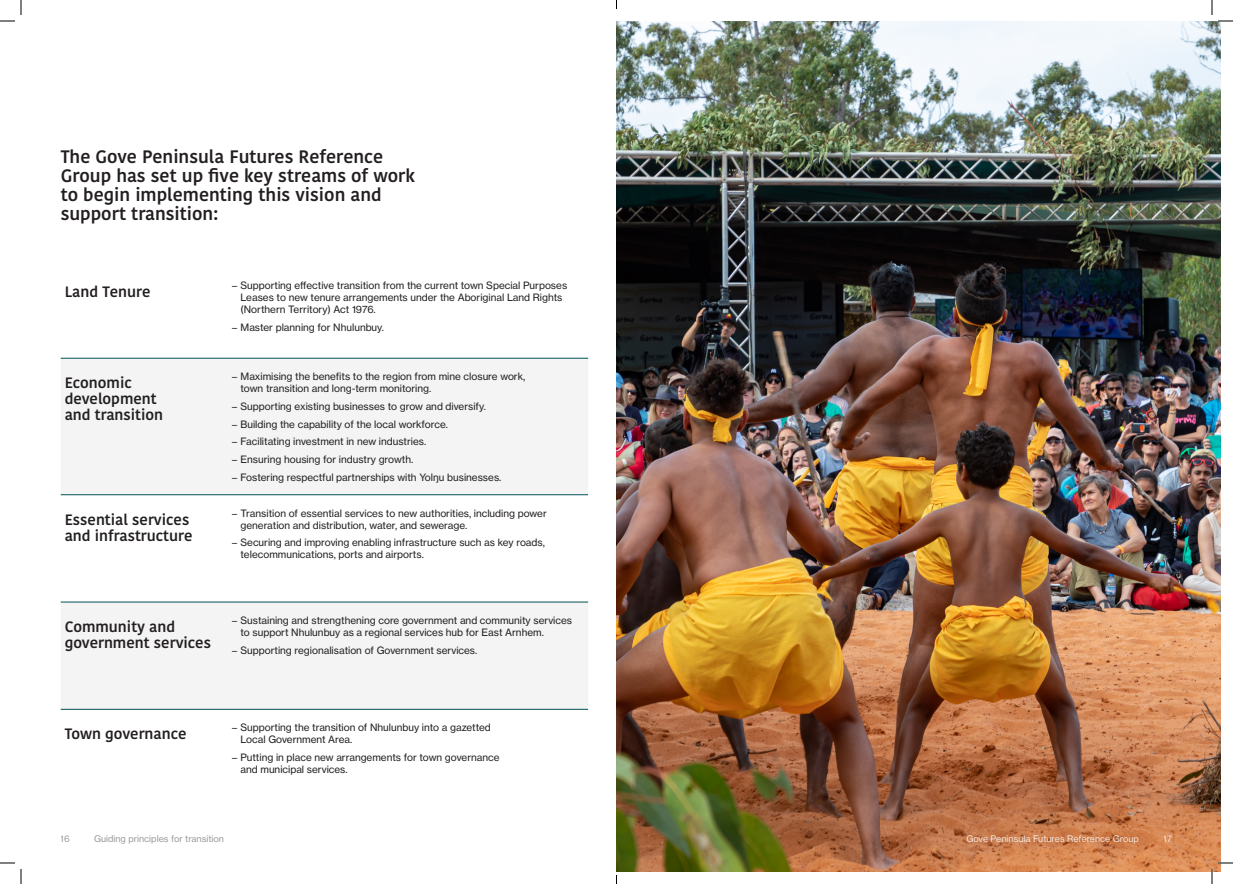
<style>
.page{position:relative;width:1233px;height:884px;background:#fff}
.page>*{position:absolute;margin:0;border:0;box-sizing:border-box;transform-origin:0 0}
.Header_Page___Koh_18{font:600 18px/19px "Kohinoor Devanagari";color:#231f20}
.Second_Header___Koh{font:600 15px/16px "Kohinoor Devanagari";color:#231f20}
.t1{font:10px/12px "N Haas Grotesk TX Pro 55 Rg";color:#231f20}
.t2{font:9px "N Haas Grotesk TX Pro 55 Rg";color:#fff}
.t3{font:9px "N Haas Grotesk TX Pro 55 Rg";color:#808285}
</style>
<div class="page">
<img style="left:616px;top:21px;width:604px;height:850px">
<svg style="left:61px;top:359px;width:527px;height:350px;fill:#f3f4f3"></svg>
<hr style="left:61px;top:358px;width:167px;height:1px;background:#005256">
<hr style="left:228px;top:358px;width:360px;height:1px;background:#005256">
<hr style="left:61px;top:494px;width:167px;height:1px;background:#005256">
<hr style="left:228px;top:494px;width:360px;height:1px;background:#005256">
<hr style="left:61px;top:601px;width:167px;height:1px;background:#005256">
<hr style="left:228px;top:601px;width:360px;height:1px;background:#005256">
<hr style="left:61px;top:709px;width:167px;height:1px;background:#005256">
<hr style="left:228px;top:709px;width:360px;height:1px;background:#005256">
<svg style="left:1218px;top:20px;width:15px;height:2px"></svg>
<svg style="left:1218px;top:862px;width:15px;height:2px"></svg>
<svg style="left:0;top:0;width:22px;height:22px"></svg>
<svg style="left:0;top:862px;width:22px;height:22px"></svg>
<svg style="left:1211px;top:0;width:1px;height:15px"></svg>
<svg style="left:1211px;top:869px;width:1px;height:15px"></svg>
<p class="Header_Page___Koh_18" style="left:61px;top:147px;width:356px">The Gove Peninsula Futures Reference Group has set up five key streams of work to begin implementing this vision and support transition:</p>
<p class="Second_Header___Koh" style="left:65px;top:284px;width:87px">Land Tenure</p>
<p class="t1" style="left:240px;top:279px;width:328px;text-indent:-9px">– Supporting effective transition from the current town Special Purposes<br>Leases to new tenure arrangements under the Aboriginal Land Rights (Northern Territory) Act 1976.</p>
<p class="t1" style="left:232px;top:321px;width:153px">– Master planning for Nhulunbuy.</p>
<p class="Second_Header___Koh" style="left:65px;top:375px;width:100px">Economic development and transition</p>
<p class="t1" style="left:240px;top:371px;width:286px;text-indent:-9px">– Maximising the benefits to the region from mine closure work, town transition and long-term monitoring.</p>
<p class="t1" style="left:232px;top:400px;width:255px">– Supporting existing businesses to grow and diversify.</p>
<p class="t1" style="left:232px;top:418px;width:217px">– Building the capability of the local workforce.</p>
<p class="t1" style="left:232px;top:436px;width:196px">– Facilitating investment in new industries.</p>
<p class="t1" style="left:232px;top:453px;width:183px">– Ensuring housing for industry growth.</p>
<p class="t1" style="left:232px;top:471px;width:271px">– Fostering respectful partnerships with Yolŋu businesses.</p>
<p class="Second_Header___Koh" style="left:65px;top:511px;width:129px">Essential services and infrastructure</p>
<p class="t1" style="left:240px;top:507px;width:308px;text-indent:-9px">– Transition of essential services to new authorities, including power generation and distribution, water, and sewerage.</p>
<p class="t1" style="left:240px;top:537px;width:306px;text-indent:-9px">– Securing and improving enabling infrastructure such as key roads, telecommunications, ports and airports.</p>
<p class="Second_Header___Koh" style="left:65px;top:619px;width:148px">Community and government services</p>
<p class="t1" style="left:240px;top:614px;width:333px;text-indent:-9px">– Sustaining and strengthening core government and community services to support Nhulunbuy as a regional services hub for East Arnhem.</p>
<p class="t1" style="left:232px;top:644px;width:247px">– Supporting regionalisation of Government services.</p>
<p class="Second_Header___Koh" style="left:65px;top:726px;width:123px">Town governance</p>
<p class="t1" style="left:240px;top:722px;width:252px;text-indent:-9px">– Supporting the transition of Nhulunbuy into a gazetted<br>Local Government Area.</p>
<p class="t1" style="left:240px;top:751px;width:260px;text-indent:-9px">– Putting in place new arrangements for town governance and municipal services.</p>
<p class="t3" style="left:61px;top:833px;width:11px">16</p>
<p class="t3" style="left:94px;top:833px;width:132px">Guiding principles for transition</p>
<p class="t2" style="left:966px;top:833px;width:174px">Gove Peninsula Futures Reference Group</p>
<p class="t2" style="left:1163px;top:833px;width:10px">17</p>
</div>
